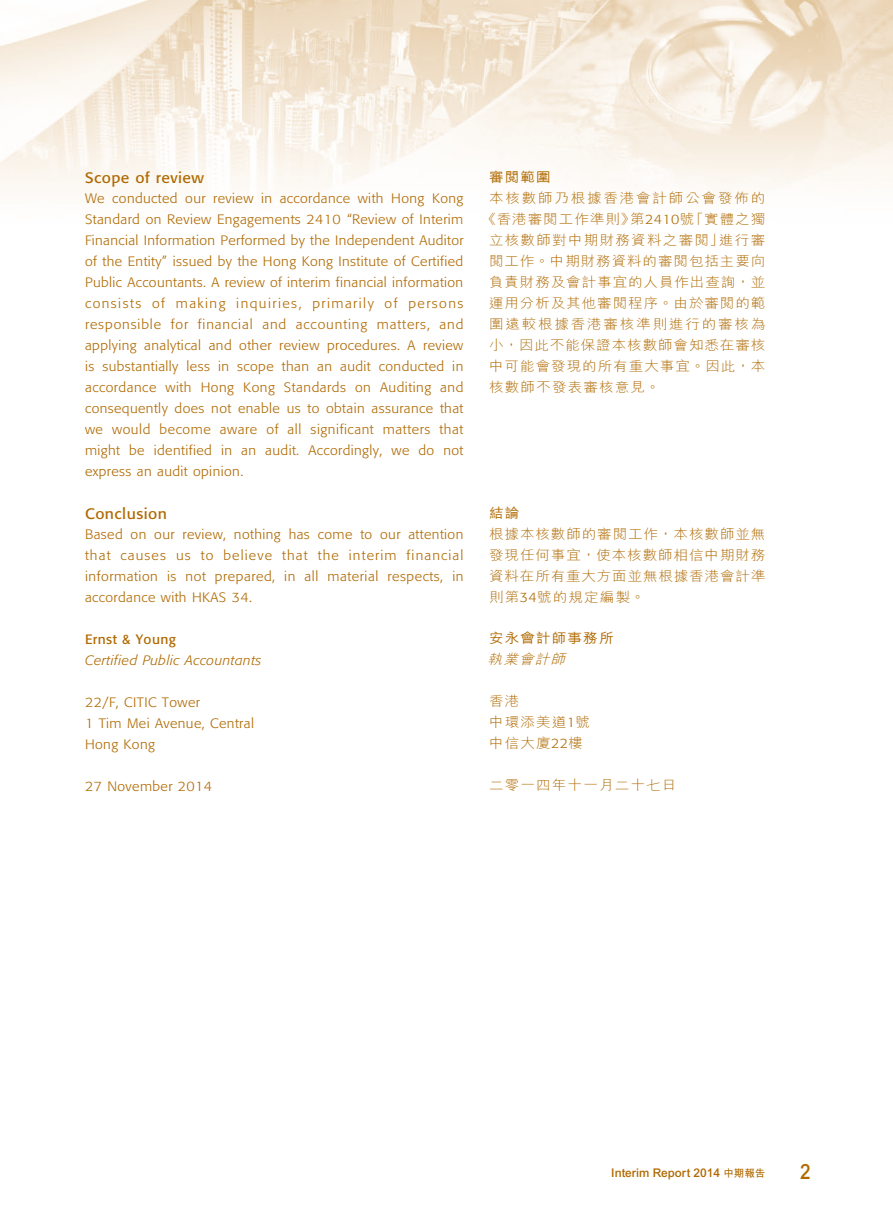
<style>
.page{position:relative;width:893px;height:1212px;background:#fff}
.page>*{position:absolute;margin:0;border:0;box-sizing:border-box;transform-origin:0 0}
.t1{font:500 21px "Arial MT Std";color:#b06900;scale:.9 1}
.t2{font:15px "Formata";letter-spacing:.03em;color:#b06900;scale:1.05 1}
.t3{font:300 13.5px/21px "Formata";letter-spacing:.03em;color:#b06900;text-align:justify;scale:1.05 1}
.t4{font:300 13.5px/21px "M Hei HK";letter-spacing:.065em;color:#b06900;text-align:justify;scale:1.08 1}
.t5{font:300 13.5px "M Hei HK";letter-spacing:.12em;color:#b06900;scale:1.08 1}
.t6{font:italic 300 13.5px "Formata";letter-spacing:.03em;color:#b06900;scale:1.05 1}
.t7{font:300 13.5px "M Hei HK";letter-spacing:.085em;color:#b06900;scale:1.08 1}
.t8{font:500 13.5px "M Hei HK";letter-spacing:.08em;color:#b06900;scale:1.08 1}
.t9{font:13.5px "Formata";letter-spacing:.03em;color:#b06900}
.t10{font:italic 300 13.5px "M Hei HK";color:#b06900;scale:1.08 1}
.t11{font:500 12px "Arial MT Std";color:#b06900}
.s1{font-family:"Formata"}
.s2{font-family:"M Hei HK";font-weight:700;font-size:10.5px}
</style>
<div class="page">
<img style="left:0;top:0;width:893px;height:192px">
<p class="t2" style="left:85px;top:168px;width:115px">Scope of review</p>
<p class="t3" style="left:85px;top:187px;width:362px">We conducted our review in accordance with Hong Kong Standard on Review Engagements 2410 “Review of Interim Financial Information Performed by the Independent Auditor of the Entity” issued by the Hong Kong Institute of Certified Public Accountants. A review of interim financial information consists of making inquiries, primarily of persons responsible for financial and accounting matters, and applying analytical and other review procedures. A review is substantially less in scope than an audit conducted in accordance with Hong Kong Standards on Auditing and consequently does not enable us to obtain assurance that we would become aware of all significant matters that might be identified in an audit. Accordingly, we do not express an audit opinion.</p>
<p class="t2" style="left:85px;top:504px;width:79px">Conclusion</p>
<p class="t3" style="left:85px;top:523px;width:362px">Based on our review, nothing has come to our attention that causes us to believe that the interim financial information is not prepared, in all material respects, in accordance with HKAS 34.</p>
<p class="t9" style="left:85px;top:631px;width:92px">Ernst &amp; Young</p>
<p class="t6" style="left:85px;top:652px;width:170px">Certified Public Accountants</p>
<p class="t3" style="left:85px;top:691px;width:162px;text-align:left">22/F, CITIC Tower<br>1 Tim Mei Avenue, Central<br>Hong Kong</p>
<p class="t3" style="left:85px;top:775px;width:123px">27 November 2014</p>
<p class="t8" style="left:489px;top:167px;width:59px">審閱範圍</p>
<p class="t5" style="left:489px;top:189px;width:257px">本核數師乃根據香港會計師公會發佈的</p>
<p class="t4" style="left:482px;top:208px;width:264px">《香港審閱工作準則》第<span class="s1">2410</span>號「實體之獨</p>
<p class="t7" style="left:489px;top:231px;width:257px">立核數師對中期財務資料之審閱」進行審</p>
<p class="t4" style="left:489px;top:250px;width:257px">閱工作。中期財務資料的審閱包括主要向</p>
<p class="t4" style="left:489px;top:271px;width:257px">負責財務及會計事宜的人員作出查詢，並</p>
<p class="t4" style="left:489px;top:292px;width:257px">運用分析及其他審閱程序。由於審閱的範</p>
<p class="t5" style="left:489px;top:315px;width:257px">圍遠較根據香港審核準則進行的審核為</p>
<p class="t4" style="left:489px;top:334px;width:257px">小，因此不能保證本核數師會知悉在審核</p>
<p class="t4" style="left:489px;top:355px;width:257px">中可能會發現的所有重大事宜。因此，本</p>
<p class="t4" style="left:489px;top:376px;width:160px">核數師不發表審核意見。</p>
<p class="t8" style="left:489px;top:503px;width:30px">結論</p>
<p class="t4" style="left:489px;top:523px;width:257px">根據本核數師的審閱工作，本核數師並無發現任何事宜，使本核數師相信中期財務資料在所有重大方面並無根據香港會計準則第<span class="s1">34</span>號的規定編製。</p>
<p class="t8" style="left:489px;top:628px;width:117px">安永會計師事務所</p>
<p class="t10" style="left:488px;top:649px;width:78px">執業會計師</p>
<p class="t4" style="left:489px;top:690px;width:95px;text-align:left">香港<br>中環添美道<span class="s1">1</span>號中信大廈<span class="s1">22</span>樓</p>
<p class="t4" style="left:489px;top:774px;width:175px">二零一四年十一月二十七日</p>
<p class="t11" style="left:611px;top:1165px;width:156px">Interim Report 2014 <span class="s2">中期報告</span></p>
<h1 class="t1" style="left:800px;top:1159px;width:13px">2</h1>
</div>
